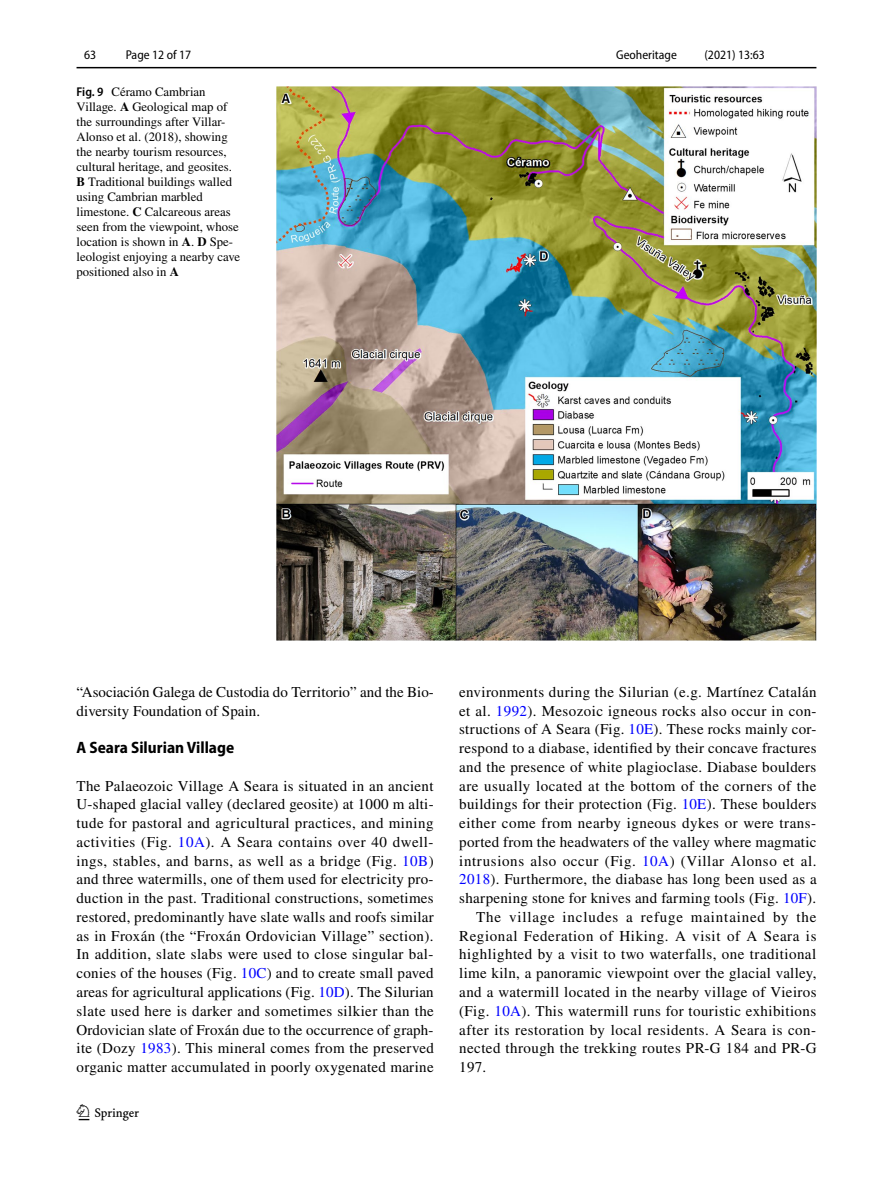
<style>
.page{position:relative;width:893px;height:1187px;background:#fff}
.page>*{position:absolute;margin:0;border:0;box-sizing:border-box;transform-origin:0 0}
.t1{font:22.5px "Springnew Regular 2";color:#000}
.t2{font:700 semi-condensed 16.5px "Myriad Pro";color:#000}
.t3{font:15px/18.8px "STIX";letter-spacing:.025em;color:#000;text-align:justify}
.t4{font:15px/18.8px "STIX";color:#000}
.t5{font:15px "STIX";letter-spacing:.055em;color:#000}
.t6{font:12.75px/15px "STIX";color:#000}
.t7{font:semi-condensed 12.75px "Myriad Pro";color:#000}
.s1{font-family:"Myriad Pro";font-weight:600;font-stretch:semi-condensed}
.s2{font-weight:700}
.s3{color:#00f}
</style>
<div class="page">
<hr style="left:77px;top:67px;width:739px;height:1px;background:#000">
<img style="left:276px;top:87px;width:540px;height:553px">
<p class="t7" style="left:84px;top:48px;width:14px">63</p>
<p class="t7" style="left:126px;top:48px;width:67px">Page 12 of 17</p>
<p class="t6" style="left:77px;top:85px;width:165px"><span class="s1">Fig. 9</span> Céramo Cambrian<br>Village. <span class="s2">A</span> Geological map of the surroundings after Villar-<br>Alonso et al. (2018), showing the nearby tourism resources, cultural heritage, and geosites.<br><span class="s2">B</span> Traditional buildings walled using Cambrian marbled limestone. <span class="s2">C</span> Calcareous areas seen from the viewpoint, whose location is shown in <span class="s2">A</span>. <span class="s2">D</span> Spe&shy;leologist enjoying a nearby cave positioned also in <span class="s2">A</span></p>
<p class="t7" style="left:616px;top:48px;width:62px">Geoheritage</p>
<p class="t7" style="left:704px;top:48px;width:62px">(2021) 13:63</p>
<p class="t4" style="left:77px;top:683px;width:359px">“Asociación Galega de Custodia do Territorio” and the Bio&shy;diversity Foundation of Spain.</p>
<p class="t2" style="left:77px;top:738px;width:159px">A Seara Silurian Village</p>
<p class="t3" style="left:77px;top:777px;width:359px">The Palaeozoic Village A Seara is situated in an ancient U-shaped glacial valley (declared geosite) at 1000 m alti&shy;tude for pastoral and agricultural practices, and mining activities (Fig. <span class="s3">10A</span>). A Seara contains over 40 dwell&shy;ings, stables, and barns, as well as a bridge (Fig. <span class="s3">10B</span>) and three watermills, one of them used for electricity pro&shy;duction in the past. Traditional constructions, sometimes restored, predominantly have slate walls and roofs similar as in Froxán (the “Froxán Ordovician Village” section).<br>In addition, slate slabs were used to close singular bal&shy;conies of the houses (Fig. <span class="s3">10C</span>) and to create small paved areas for agricultural applications (Fig. <span class="s3">10D</span>). The Silurian slate used here is darker and sometimes silkier than the Ordovician slate of Froxán due to the occurrence of graph&shy;ite (Dozy <span class="s3">1983</span>). This mineral comes from the preserved organic matter accumulated in poorly oxygenated marine</p>
<h1 class="t1" style="left:79px;top:1104px;width:62px">1 3</h1>
<p class="t3" style="left:459px;top:683px;width:359px">environments during the Silurian (e.g. Martínez Catalán</p>
<p class="t3" style="left:459px;top:702px;width:359px">et al. <span class="s3">1992</span>). Mesozoic igneous rocks also occur in con-</p>
<p class="t3" style="left:459px;top:721px;width:359px">structions of A Seara (Fig. <span class="s3">10E</span>). These rocks mainly cor-</p>
<p class="t3" style="left:459px;top:739px;width:359px">respond to a diabase, identified by their concave fractures</p>
<p class="t3" style="left:459px;top:758px;width:359px">and the presence of white plagioclase. Diabase boulders</p>
<p class="t3" style="left:459px;top:777px;width:359px">are usually located at the bottom of the corners of the</p>
<p class="t3" style="left:459px;top:796px;width:359px">buildings for their protection (Fig. <span class="s3">10E</span>). These boulders</p>
<p class="t3" style="left:459px;top:814px;width:358px">either come from nearby igneous dykes or were trans-</p>
<p class="t3" style="left:459px;top:833px;width:359px">ported from the headwaters of the valley where magmatic</p>
<p class="t3" style="left:459px;top:852px;width:359px">intrusions also occur (Fig. <span class="s3">10A</span>) (Villar Alonso et al.</p>
<p class="t3" style="left:459px;top:871px;width:359px"><span class="s3">2018</span>). Furthermore, the diabase has long been used as a</p>
<p class="t3" style="left:459px;top:889px;width:358px">sharpening stone for knives and farming tools (Fig. <span class="s3">10F</span>).</p>
<p class="t5" style="left:476px;top:906px;width:342px">The village includes a refuge maintained by the</p>
<p class="t3" style="left:459px;top:927px;width:359px">Regional Federation of Hiking. A visit of A Seara is</p>
<p class="t3" style="left:459px;top:946px;width:358px">highlighted by a visit to two waterfalls, one traditional</p>
<p class="t3" style="left:459px;top:964px;width:359px">lime kiln, a panoramic viewpoint over the glacial valley,</p>
<p class="t3" style="left:459px;top:983px;width:359px">and a watermill located in the nearby village of Vieiros</p>
<p class="t3" style="left:459px;top:1002px;width:358px">(Fig. <span class="s3">10A</span>). This watermill runs for touristic exhibitions</p>
<p class="t3" style="left:459px;top:1021px;width:358px">after its restoration by local residents. A Seara is con-</p>
<p class="t3" style="left:459px;top:1039px;width:359px">nected through the trekking routes PR-G 184 and PR-G</p>
<p class="t3" style="left:459px;top:1058px;width:29px">197.</p>
</div>
